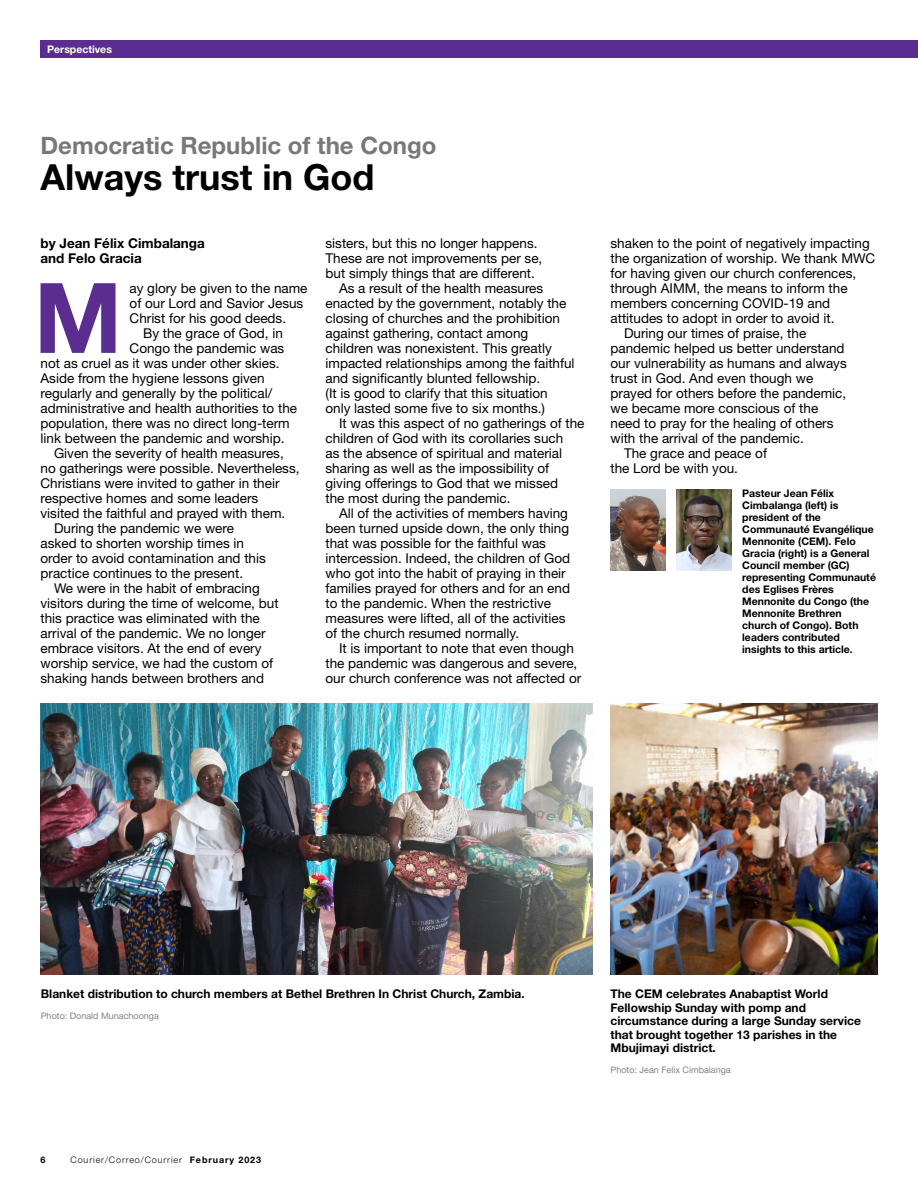
<style>
.page{position:relative;width:918px;height:1188px;background:#fff}
.page>*{position:absolute;margin:0;border:0;box-sizing:border-box;transform-origin:0 0}
.t1{font:700 97.5px "Helvetica Neue LT Std";color:#5c2d91}
.t2{font:700 36px "Helvetica Neue LT Std";color:#000}
.t3{font:700 24px "Helvetica Neue LT Std";color:#78787a}
.t4{font:13.5px "Helvetica Neue LT Std";color:#000}
.t5{font:700 13.5px/15px "Helvetica Neue LT Std";color:#000}
.t6{font:700 12px/13.5px "Helvetica Neue LT Std";color:#000}
.t7{font:700 10.5px/12px "Helvetica Neue LT Std";color:#000}
.t8{font:700 10.5px "Helvetica Neue LT Std";color:#fff}
.t9{font:9px "Helvetica Neue LT Std";color:#808285}
.t10{font:300 9px "Helvetica Neue LT Std";letter-spacing:.1em;color:#000}
.t11{font:700 9px "Helvetica Neue LT Std";color:#000}
.s1{font-weight:700}
</style>
<div class="page">
<img style="left:611px;top:490px;width:55px;height:81px">
<img style="left:676px;top:490px;width:55px;height:81px">
<img style="left:41px;top:703px;width:551px;height:272px">
<img style="left:611px;top:703px;width:267px;height:271px">
<div style="left:40px;top:40px;width:878px;height:18px;background:#5c2d91"></div>
<p class="t8" style="left:47px;top:43px;width:66px">Perspectives</p>
<h3 class="t3" style="left:41px;top:130px;width:397px">Democratic Republic of the Congo</h3>
<h2 class="t2" style="left:41px;top:155px;width:335px">Always trust in God</h2>
<p class="t5" style="left:41px;top:235px;width:166px">by Jean Félix Cimbalanga and Felo Gracia</p>
<h1 class="t1" style="left:34px;top:258px;width:90px">M</h1>
<p class="t4" style="left:130px;top:280px;width:179px">ay glory be given to the name</p>
<p class="t4" style="left:130px;top:295px;width:175px">of our Lord and Savior Jesus</p>
<p class="t4" style="left:130px;top:310px;width:158px">Christ for his good deeds.</p>
<p class="t4" style="left:143px;top:325px;width:141px">By the grace of God, in</p>
<p class="t4" style="left:130px;top:340px;width:156px">Congo the pandemic was</p>
<p class="t4" style="left:41px;top:355px;width:241px">not as cruel as it was under other skies.</p>
<p class="t4" style="left:41px;top:370px;width:226px">Aside from the hygiene lessons given</p>
<p class="t4" style="left:41px;top:385px;width:233px">regularly and generally by the political/</p>
<p class="t4" style="left:41px;top:400px;width:258px">administrative and health authorities to the</p>
<p class="t4" style="left:41px;top:415px;width:251px">population, there was no direct long-term</p>
<p class="t4" style="left:41px;top:430px;width:246px">link between the pandemic and worship.</p>
<p class="t4" style="left:54px;top:445px;width:231px">Given the severity of health measures,</p>
<p class="t4" style="left:41px;top:460px;width:261px">no gatherings were possible. Nevertheless,</p>
<p class="t4" style="left:41px;top:475px;width:241px">Christians were invited to gather in their</p>
<p class="t4" style="left:41px;top:490px;width:219px">respective homes and some leaders</p>
<p class="t4" style="left:41px;top:505px;width:246px">visited the faithful and prayed with them.</p>
<p class="t4" style="left:54px;top:520px;width:182px">During the pandemic we were</p>
<p class="t4" style="left:41px;top:535px;width:205px">asked to shorten worship times in</p>
<p class="t4" style="left:41px;top:550px;width:227px">order to avoid contamination and this</p>
<p class="t4" style="left:41px;top:565px;width:204px">practice continues to the present.</p>
<p class="t4" style="left:54px;top:580px;width:207px">We were in the habit of embracing</p>
<p class="t4" style="left:41px;top:595px;width:240px">visitors during the time of welcome, but</p>
<p class="t4" style="left:41px;top:610px;width:221px">this practice was eliminated with the</p>
<p class="t4" style="left:41px;top:625px;width:227px">arrival of the pandemic. We no longer</p>
<p class="t4" style="left:41px;top:640px;width:223px">embrace visitors. At the end of every</p>
<p class="t4" style="left:41px;top:655px;width:234px">worship service, we had the custom of</p>
<p class="t4" style="left:41px;top:670px;width:225px">shaking hands between brothers and</p>
<p class="t4" style="left:326px;top:235px;width:214px">sisters, but this no longer happens.</p>
<p class="t4" style="left:326px;top:250px;width:218px">These are not improvements per se,</p>
<p class="t4" style="left:326px;top:265px;width:211px">but simply things that are different.</p>
<p class="t4" style="left:339px;top:280px;width:206px">As a result of the health measures</p>
<p class="t4" style="left:326px;top:295px;width:242px">enacted by the government, notably the</p>
<p class="t4" style="left:326px;top:310px;width:236px">closing of churches and the prohibition</p>
<p class="t4" style="left:326px;top:325px;width:204px">against gathering, contact among</p>
<p class="t4" style="left:326px;top:340px;width:228px">children was nonexistent. This greatly</p>
<p class="t4" style="left:326px;top:355px;width:251px">impacted relationships among the faithful</p>
<p class="t4" style="left:326px;top:370px;width:216px">and significantly blunted fellowship.</p>
<p class="t4" style="left:326px;top:385px;width:224px">(It is good to clarify that this situation</p>
<p class="t4" style="left:326px;top:400px;width:221px">only lasted some five to six months.)</p>
<p class="t4" style="left:339px;top:415px;width:247px">It was this aspect of no gatherings of the</p>
<p class="t4" style="left:326px;top:430px;width:239px">children of God with its corollaries such</p>
<p class="t4" style="left:326px;top:445px;width:238px">as the absence of spiritual and material</p>
<p class="t4" style="left:326px;top:460px;width:225px">sharing as well as the impossibility of</p>
<p class="t4" style="left:326px;top:475px;width:234px">giving offerings to God that we missed</p>
<p class="t4" style="left:326px;top:490px;width:187px">the most during the pandemic.</p>
<p class="t4" style="left:339px;top:505px;width:231px">All of the activities of members having</p>
<p class="t4" style="left:326px;top:520px;width:245px">been turned upside down, the only thing</p>
<p class="t4" style="left:326px;top:535px;width:222px">that was possible for the faithful was</p>
<p class="t4" style="left:326px;top:550px;width:246px">intercession. Indeed, the children of God</p>
<p class="t4" style="left:326px;top:565px;width:242px">who got into the habit of praying in their</p>
<p class="t4" style="left:326px;top:580px;width:246px">families prayed for others and for an end</p>
<p class="t4" style="left:326px;top:595px;width:227px">to the pandemic. When the restrictive</p>
<p class="t4" style="left:326px;top:610px;width:242px">measures were lifted, all of the activities</p>
<p class="t4" style="left:326px;top:625px;width:195px">of the church resumed normally.</p>
<p class="t4" style="left:339px;top:640px;width:236px">It is important to note that even though</p>
<p class="t4" style="left:326px;top:655px;width:253px">the pandemic was dangerous and severe,</p>
<p class="t4" style="left:326px;top:670px;width:257px">our church conference was not affected or</p>
<p class="t4" style="left:611px;top:235px;width:261px">shaken to the point of negatively impacting</p>
<p class="t4" style="left:611px;top:250px;width:266px">the organization of worship. We thank MWC</p>
<p class="t4" style="left:611px;top:265px;width:247px">for having given our church conferences,</p>
<p class="t4" style="left:611px;top:280px;width:239px">through AIMM, the means to inform the</p>
<p class="t4" style="left:611px;top:295px;width:221px">members concerning COVID-19 and</p>
<p class="t4" style="left:611px;top:310px;width:226px">attitudes to adopt in order to avoid it.</p>
<p class="t4" style="left:624px;top:325px;width:184px">During our times of praise, the</p>
<p class="t4" style="left:611px;top:340px;width:236px">pandemic helped us better understand</p>
<p class="t4" style="left:611px;top:355px;width:238px">our vulnerability as humans and always</p>
<p class="t4" style="left:611px;top:370px;width:204px">trust in God. And even though we</p>
<p class="t4" style="left:611px;top:385px;width:237px">prayed for others before the pandemic,</p>
<p class="t4" style="left:611px;top:400px;width:209px">we became more conscious of the</p>
<p class="t4" style="left:611px;top:415px;width:225px">need to pray for the healing of others</p>
<p class="t4" style="left:611px;top:430px;width:195px">with the arrival of the pandemic.</p>
<p class="t4" style="left:624px;top:445px;width:145px">The grace and peace of</p>
<p class="t4" style="left:611px;top:460px;width:129px">the Lord be with you.</p>
<p class="t7" style="left:742px;top:487px;width:135px">Pasteur Jean Félix<br>Cimbalanga (left) is president of the<br>Communauté Evangélique<br>Mennonite (CEM). Felo<br>Gracia (right) is a General<br>Council member (GC) representing Communauté des Eglises Frères<br>Mennonite du Congo (the<br>Mennonite Brethren church of Congo). Both leaders contributed insights to this article.</p>
<p class="t6" style="left:41px;top:987px;width:485px">Blanket distribution to church members at Bethel Brethren In Christ Church, Zambia.</p>
<p class="t9" style="left:41px;top:1010px;width:120px">Photo: Donald Munachoonga</p>
<p class="t11" style="left:40px;top:1154px;width:7px">6</p>
<p class="t10" style="left:71px;top:1154px;width:192px">Courier/Correo/Courrier <span class="s1">February 2023</span></p>
<p class="t6" style="left:611px;top:987px;width:252px">The CEM celebrates Anabaptist World Fellowship Sunday with pomp and circumstance during a large Sunday service that brought together 13 parishes in the Mbujimayi district.</p>
<p class="t9" style="left:611px;top:1064px;width:122px">Photo: Jean Felix Cimbalanga</p>
</div>
